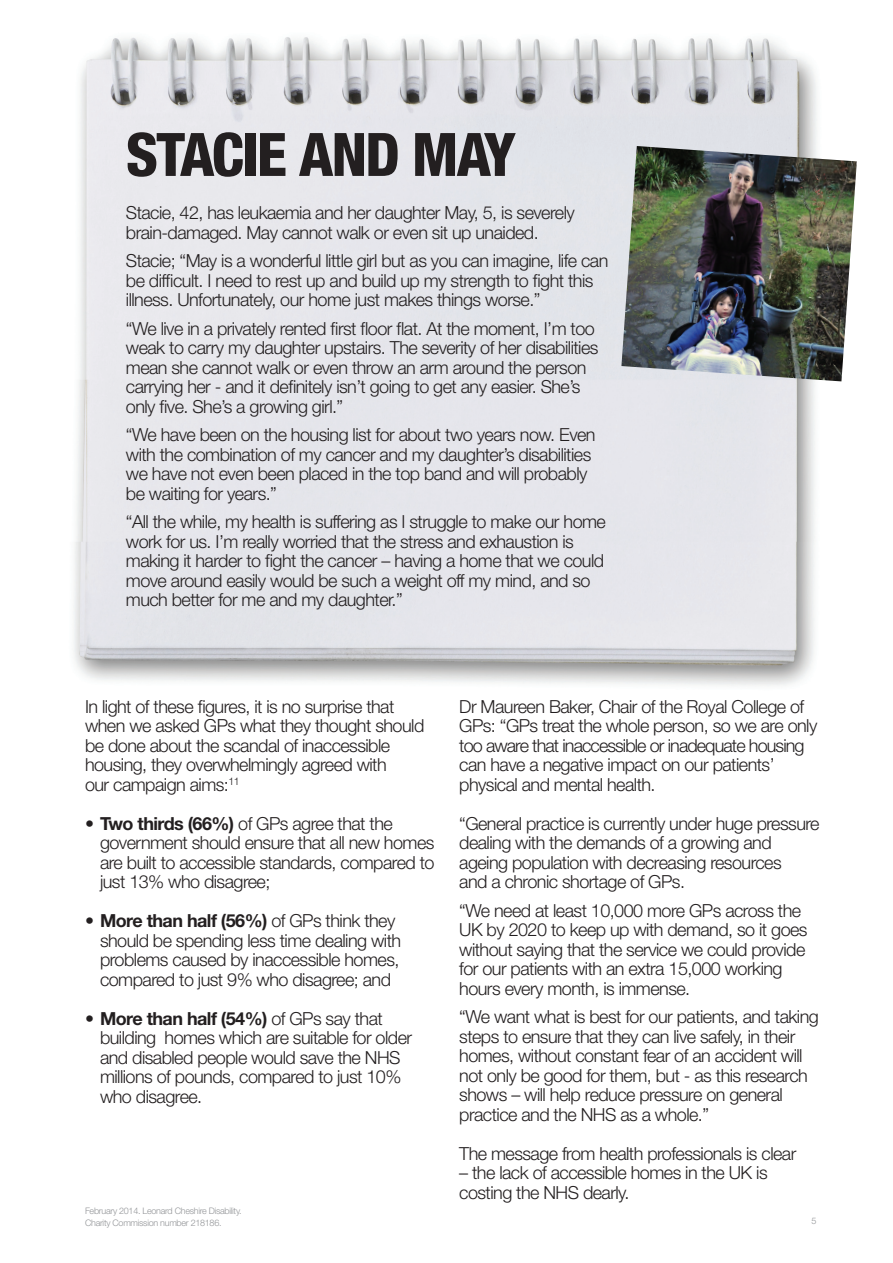
<style>
.page{position:relative;width:893px;height:1263px;background:#fff}
.page>*{position:absolute;margin:0;border:0;box-sizing:border-box;transform-origin:0 0}
.t1{font:800 condensed 60px "Helvetica Neue";letter-spacing:-.03em;color:#231f20}
.t2{font:300 18px/19.5px "Helvetica Neue";letter-spacing:-.03em;color:#231f20}
.t3{font:300 9px/12px "Helvetica Neue";letter-spacing:-.03em;color:#939598}
.s1{font-weight:700}
</style>
<div class="page">
<img style="left:73px;top:37px;width:769px;height:649px">
<img style="left:621px;top:146px;width:236px;height:235px">
<p class="t1" style="left:126px;top:117px;width:392px">STACIE AND MAY</p>
<p class="t2" style="left:126px;top:203px;width:450px">Stacie, 42, has leukaemia and her daughter May, 5, is severely brain-damaged. May cannot walk or even sit up unaided.</p>
<p class="t2" style="left:126px;top:251px;width:484px">Stacie; “May is a wonderful little girl but as you can imagine, life can be difficult. I need to rest up and build up my strength to fight this illness. Unfortunately, our home just makes things worse.”</p>
<p class="t2" style="left:126px;top:318px;width:474px">“We live in a privately rented first floor flat. At the moment, I’m too weak to carry my daughter upstairs. The severity of her disabilities mean she cannot walk or even throw an arm around the person carrying her - and it definitely isn’t going to get any easier. She’s only five. She’s a growing girl.”</p>
<p class="t2" style="left:126px;top:425px;width:471px">“We have been on the housing list for about two years now. Even with the combination of my cancer and my daughter’s disabilities we have not even been placed in the top band and will probably be waiting for years.”</p>
<p class="t2" style="left:126px;top:512px;width:482px">“All the while, my health is suffering as I struggle to make our home work for us. I’m really worried that the stress and exhaustion is making it harder to fight the cancer – having a home that we could move around easily would be such a weight off my mind, and so much better for me and my daughter.”</p>
<p class="t2" style="left:85px;top:696px;width:341px">In light of these figures, it is no surprise that when we asked GPs what they thought should be done about the scandal of inaccessible housing, they overwhelmingly agreed with<br>our campaign aims:<sup>11</sup></p>
<p class="t2" style="left:100px;top:813px;width:336px;text-indent:-15px">• <span class="s1">Two thirds (66%)</span> of GPs agree that the government should ensure that all new homes are built to accessible standards, compared to just 13% who disagree;</p>
<p class="t2" style="left:100px;top:911px;width:303px;text-indent:-15px">• <span class="s1">More than half (56%)</span> of GPs think they should be spending less time dealing with problems caused by inaccessible homes, compared to just 9% who disagree; and</p>
<p class="t2" style="left:100px;top:1008px;width:314px;text-indent:-15px">• <span class="s1">More than half (54%)</span> of GPs say that building homes which are suitable for older and disabled people would save the NHS millions of pounds, compared to just 10% who disagree.</p>
<p class="t3" style="left:85px;top:1204px;width:158px">February 2014. Leonard Cheshire Disability.<br>Charity Commission number 218186.</p>
<p class="t2" style="left:459px;top:696px;width:360px">Dr Maureen Baker, Chair of the Royal College of GPs: “GPs treat the whole person, so we are only too aware that inaccessible or inadequate housing can have a negative impact on our patients’ physical and mental health.</p>
<p class="t2" style="left:459px;top:813px;width:362px">“General practice is currently under huge pressure dealing with the demands of a growing and ageing population with decreasing resources<br>and a chronic shortage of GPs.</p>
<p class="t2" style="left:459px;top:900px;width:350px">“We need at least 10,000 more GPs across the UK by 2020 to keep up with demand, so it goes without saying that the service we could provide for our patients with an extra 15,000 working hours every month, is immense.</p>
<p class="t2" style="left:459px;top:1007px;width:361px">“We want what is best for our patients, and taking steps to ensure that they can live safely, in their homes, without constant fear of an accident will not only be good for them, but - as this research shows – will help reduce pressure on general practice and the NHS as a whole.”</p>
<p class="t2" style="left:459px;top:1143px;width:339px">The message from health professionals is clear</p>
<p class="t2" style="left:459px;top:1163px;width:310px">– the lack of accessible homes in the UK is costing the NHS dearly.</p>
<p class="t3" style="left:811px;top:1214px;width:7px">5</p>
</div>
